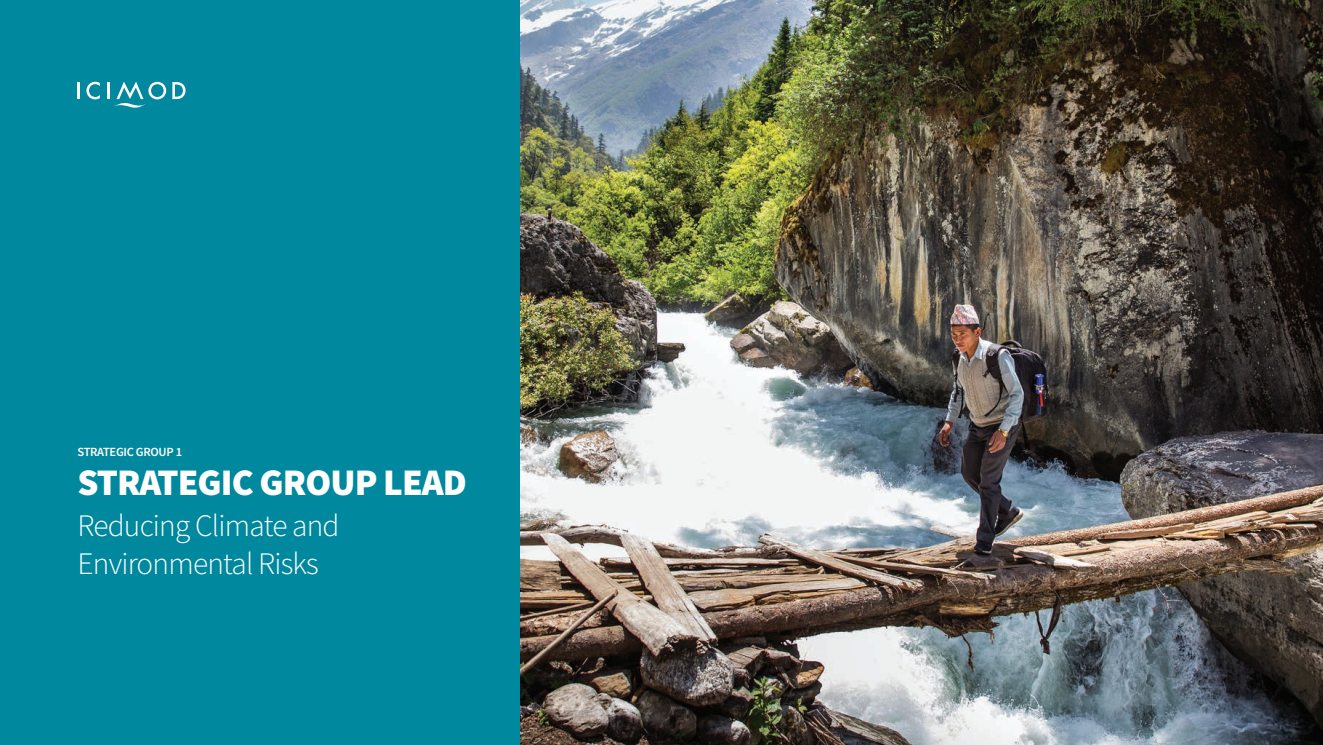
<style>
.page{position:relative;width:1323px;height:745px;background:#fff}
.page>*{position:absolute;margin:0;border:0;box-sizing:border-box;transform-origin:0 0}
.t1{font:900 37.5px "Source Sans Pro";letter-spacing:-.025em;color:#fff}
.t2{font:300 31.25px/37.5px "Source Sans Pro";letter-spacing:-.025em;color:#fff}
.t3{font:600 12.5px "Source Sans Pro";letter-spacing:-.025em;color:#fff}
</style>
<div class="page">
<div style="left:0;top:0;width:688px;height:744px;background:#00899e"></div>
<img style="left:521px;top:0;width:802px;height:744px">
<hr style="left:77px;top:82px;width:3px;height:17px;background:#fff">
<svg style="left:86px;top:82px;width:14px;height:17px"></svg>
<hr style="left:107px;top:82px;width:3px;height:17px;background:#fff">
<svg style="left:172px;top:82px;width:13px;height:17px"></svg>
<svg style="left:113px;top:82px;width:53px;height:26px"></svg>
<p class="t3" style="left:77px;top:443px;width:106px">STRATEGIC GROUP 1</p>
<p class="t1" style="left:77px;top:456px;width:391px">STRATEGIC GROUP LEAD</p>
<p class="t2" style="left:77px;top:506px;width:264px">Reducing Climate and<br>Environmental Risks</p>
</div>
